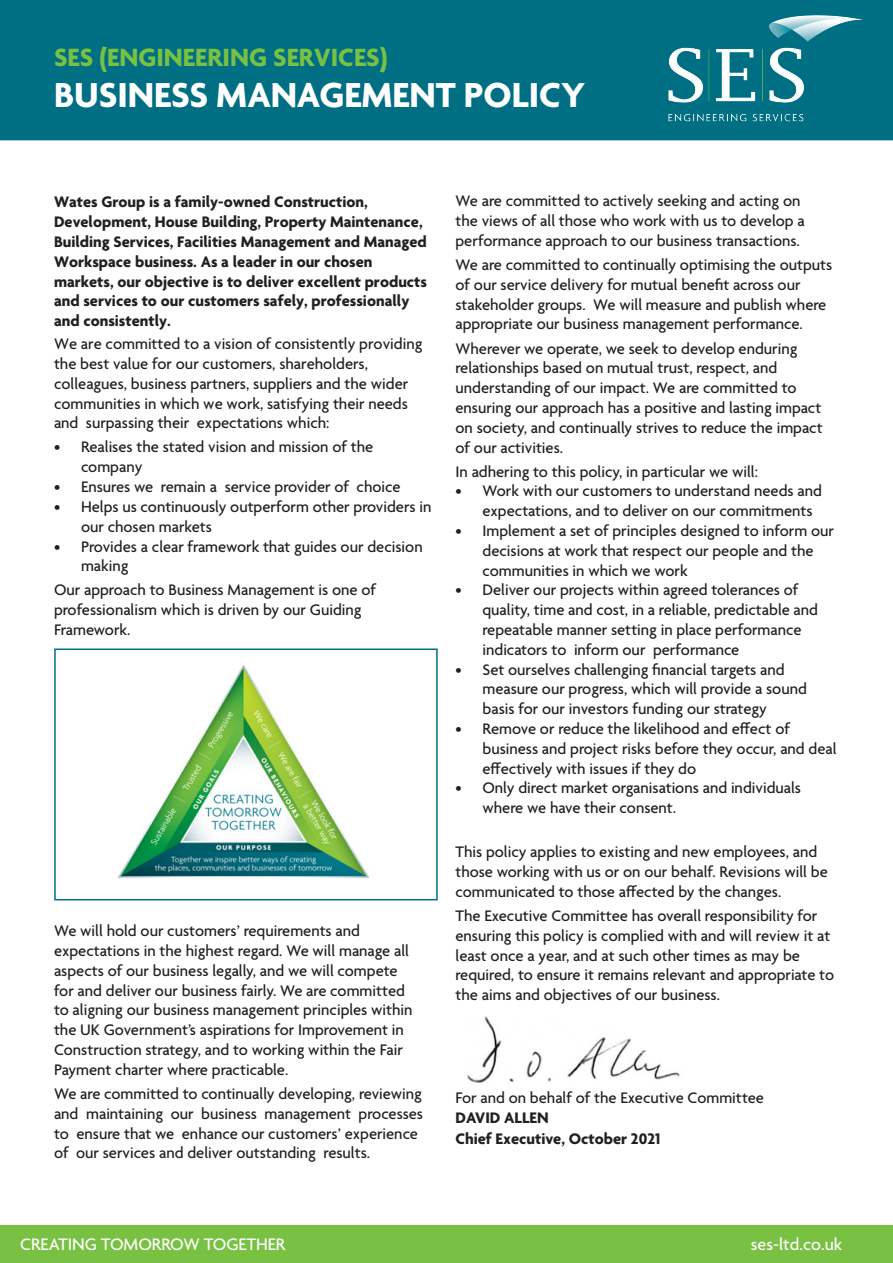
<style>
.page{position:relative;width:893px;height:1263px;background:#fff}
.page>*{position:absolute;margin:0;border:0;box-sizing:border-box;transform-origin:0 0}
.t1{font:700 37.5px "Agenda";color:#fff}
.t2{font:700 27px "Agenda";color:#79c142}
.t3{font:500 18px "Agenda";color:#fff}
.t4{font:500 16.5px/19.8px "Agenda";color:#231f20}
.t5{font:700 16.5px/19.8px "Agenda";color:#231f20}
.s1{font-weight:700}
</style>
<div class="page">
<img style="left:467px;top:1016px;width:213px;height:67px">
<div style="left:54px;top:648px;width:384px;height:252px;background:#fff;border:2px solid #006e83"></div>
<img style="left:118px;top:665px;width:252px;height:214px">
<div style="left:0;top:0;width:893px;height:140px;background:#006e83"></div>
<div style="left:0;top:1225px;width:893px;height:38px;background:#79c142"></div>
<img style="left:668px;top:15px;width:196px;height:107px">
<p class="t2" style="left:54px;top:43px;width:335px">SES (ENGINEERING SERVICES)</p>
<p class="t1" style="left:54px;top:75px;width:533px">BUSINESS MANAGEMENT POLICY</p>
<p class="t5" style="left:54px;top:193px;width:375px">Wates Group is a family-owned Construction, Development, House Building, Property Maintenance, Building Services, Facilities Management and Managed Workspace business. As a leader in our chosen markets, our objective is to deliver excellent products and services to our customers safely, professionally and consistently.</p>
<p class="t4" style="left:54px;top:335px;width:370px">We are committed to a vision of consistently providing the best value for our customers, shareholders, colleagues, business partners, suppliers and the wider communities in which we work, satisfying their needs and surpassing their expectations which:</p>
<p class="t4" style="left:81px;top:438px;width:294px;text-indent:-27px">• Realises the stated vision and mission of the company</p>
<p class="t4" style="left:54px;top:478px;width:348px">• Ensures we remain a service provider of choice</p>
<p class="t4" style="left:81px;top:498px;width:352px;text-indent:-27px">• Helps us continuously outperform other providers in our chosen markets</p>
<p class="t4" style="left:81px;top:537px;width:343px;text-indent:-27px">• Provides a clear framework that guides our decision making</p>
<p class="t4" style="left:54px;top:581px;width:324px">Our approach to Business Management is one of professionalism which is driven by our Guiding<br>Framework.</p>
<p class="t4" style="left:54px;top:922px;width:360px">We will hold our customers’ requirements and expectations in the highest regard. We will manage all aspects of our business legally, and we will compete for and deliver our business fairly. We are committed to aligning our business management principles within the UK Government’s aspirations for Improvement in Construction strategy, and to working within the Fair Payment charter where practicable.</p>
<p class="t4" style="left:54px;top:1085px;width:371px">We are committed to continually developing, reviewing and maintaining our business management processes to ensure that we enhance our customers’ experience of our services and deliver outstanding results.</p>
<p class="t4" style="left:455px;top:192px;width:351px">We are committed to actively seeking and acting on the views of all those who work with us to develop a performance approach to our business transactions.</p>
<p class="t4" style="left:455px;top:256px;width:378px">We are committed to continually optimising the outputs of our service delivery for mutual benefit across our stakeholder groups. We will measure and publish where appropriate our business management performance.</p>
<p class="t4" style="left:455px;top:339px;width:369px">Wherever we operate, we seek to develop enduring relationships based on mutual trust, respect, and understanding of our impact. We are committed to ensuring our approach has a positive and lasting impact on society, and continually strives to reduce the impact of our activities.</p>
<p class="t4" style="left:455px;top:462px;width:304px">In adhering to this policy, in particular we will:</p>
<p class="t4" style="left:482px;top:482px;width:341px;text-indent:-27px">• Work with our customers to understand needs and expectations, and to deliver on our commitments</p>
<p class="t4" style="left:482px;top:522px;width:353px;text-indent:-27px">• Implement a set of principles designed to inform our decisions at work that respect our people and the communities in which we work</p>
<p class="t4" style="left:482px;top:581px;width:337px;text-indent:-27px">• Deliver our projects within agreed tolerances of quality, time and cost, in a reliable, predictable and repeatable manner setting in place performance indicators to inform our performance</p>
<p class="t4" style="left:482px;top:660px;width:326px;text-indent:-27px">• Set ourselves challenging financial targets and measure our progress, which will provide a sound basis for our investors funding our strategy</p>
<p class="t4" style="left:482px;top:720px;width:356px;text-indent:-27px">• Remove or reduce the likelihood and effect of business and project risks before they occur, and deal effectively with issues if they do</p>
<p class="t4" style="left:482px;top:779px;width:320px;text-indent:-27px">• Only direct market organisations and individuals where we have their consent.</p>
<p class="t4" style="left:455px;top:843px;width:374px">This policy applies to existing and new employees, and those working with us or on our behalf. Revisions will be communicated to those affected by the changes.</p>
<p class="t4" style="left:455px;top:906px;width:376px;line-height:20.2px">The Executive Committee has overall responsibility for ensuring this policy is complied with and will review it at least once a year, and at such other times as may be</p>
<p class="t4" style="left:455px;top:966px;width:380px">required, to ensure it remains relevant and appropriate to the aims and objectives of our business.</p>
<p class="t4" style="left:455px;top:1088px;width:310px;line-height:20.5px">For and on behalf of the Executive Committee<br><span class="s1">DAVID ALLEN<br>Chief Executive, October 2021</span></p>
<p class="t3" style="left:20px;top:1234px;width:267px">CREATING TOMORROW TOGETHER</p>
<p class="t3" style="left:751px;top:1235px;width:93px">ses-ltd.co.uk</p>
</div>
